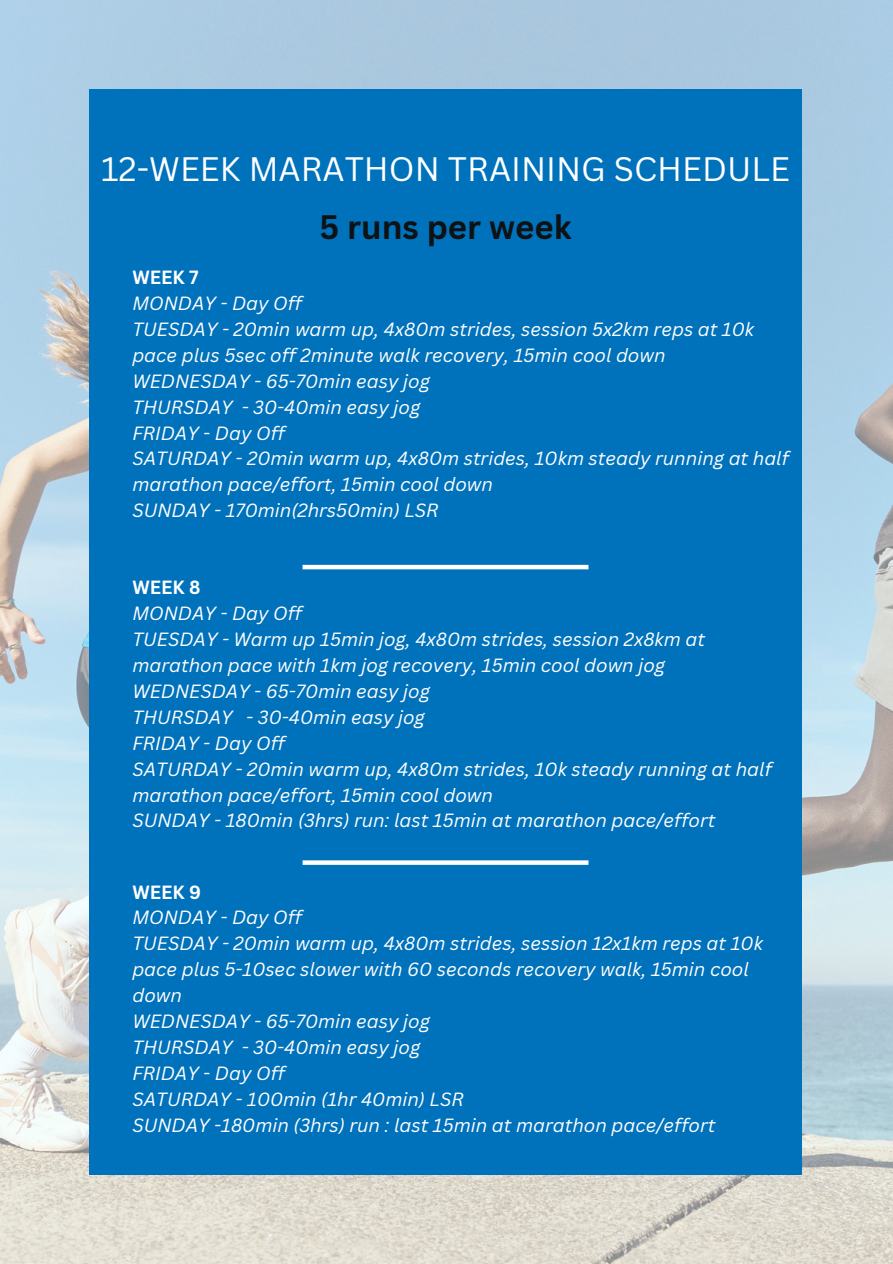
<style>
.page{position:relative;width:893px;height:1264px;background:#fff}
.page>*{position:absolute;margin:0;border:0;box-sizing:border-box;transform-origin:0 0}
.t1{font:33px "Canva Sans";color:#fff}
.t2{font:700 33px "Canva Sans";color:#0f1214}
.t3{font:italic 18.6px/25.8px "Canva Sans";color:#fff}
.t4{font:700 18.6px "Canva Sans";color:#fff}
</style>
<div class="page">
<img style="left:0;top:0;width:892px;height:1263px">
<div style="left:89px;top:89px;width:712px;height:1085px;background:#0072bc"></div>
<svg style="left:302px;top:860px;width:286px;height:4px"></svg>
<hr style="left:302px;top:565px;width:286px;height:4px;background:#fff">
<p class="t1" style="left:101px;top:146px;width:690px">12-WEEK MARATHON TRAINING SCHEDULE</p>
<p class="t2" style="left:319px;top:203px;width:253px">5 runs per week</p>
<p class="t4" style="left:132px;top:264px;width:68px">WEEK 7</p>
<p class="t3" style="left:132px;top:290px;width:171px">MONDAY - Day Off</p>
<p class="t3" style="left:132px;top:316px;width:623px">TUESDAY - 20min warm up, 4x80m strides, session 5x2km reps at 10k pace plus 5sec off 2minute walk recovery, 15min cool down</p>
<p class="t3" style="left:132px;top:367px;width:299px">WEDNESDAY - 65-70min easy jog</p>
<p class="t3" style="left:132px;top:393px;width:289px">THURSDAY - 30-40min easy jog</p>
<p class="t3" style="left:132px;top:419px;width:154px">FRIDAY - Day Off</p>
<p class="t3" style="left:132px;top:445px;width:658px">SATURDAY - 20min warm up, 4x80m strides, 10km steady running at half marathon pace/effort, 15min cool down</p>
<p class="t3" style="left:132px;top:497px;width:308px">SUNDAY - 170min(2hrs50min) LSR</p>
<p class="t4" style="left:132px;top:574px;width:70px">WEEK 8</p>
<p class="t3" style="left:132px;top:600px;width:171px">MONDAY - Day Off</p>
<p class="t3" style="left:132px;top:626px;width:574px">TUESDAY - Warm up 15min jog, 4x80m strides, session 2x8km at marathon pace with 1km jog recovery, 15min cool down jog</p>
<p class="t3" style="left:132px;top:678px;width:299px">WEDNESDAY - 65-70min easy jog</p>
<p class="t3" style="left:132px;top:703px;width:294px">THURSDAY - 30-40min easy jog</p>
<p class="t3" style="left:132px;top:729px;width:154px">FRIDAY - Day Off</p>
<h1 class="t3" style="left:132px;top:755px;width:641px">SATURDAY - 20min warm up, 4x80m strides, 10k steady running at half marathon pace/effort, 15min cool down</h1>
<h2 class="t3" style="left:132px;top:807px;width:584px">SUNDAY - 180min (3hrs) run: last 15min at marathon pace/effort</h2>
<p class="t4" style="left:132px;top:878px;width:70px">WEEK 9</p>
<p class="t3" style="left:132px;top:904px;width:171px">MONDAY - Day Off</p>
<p class="t3" style="left:132px;top:930px;width:632px">TUESDAY - 20min warm up, 4x80m strides, session 12x1km reps at 10k pace plus 5-10sec slower with 60 seconds recovery walk, 15min cool down</p>
<p class="t3" style="left:132px;top:1007px;width:299px">WEDNESDAY - 65-70min easy jog</p>
<p class="t3" style="left:132px;top:1033px;width:289px">THURSDAY - 30-40min easy jog</p>
<p class="t3" style="left:132px;top:1059px;width:154px">FRIDAY - Day Off</p>
<p class="t3" style="left:132px;top:1085px;width:333px">SATURDAY - 100min (1hr 40min) LSR</p>
<p class="t3" style="left:132px;top:1111px;width:584px">SUNDAY -180min (3hrs) run : last 15min at marathon pace/effort</p>
</div>
